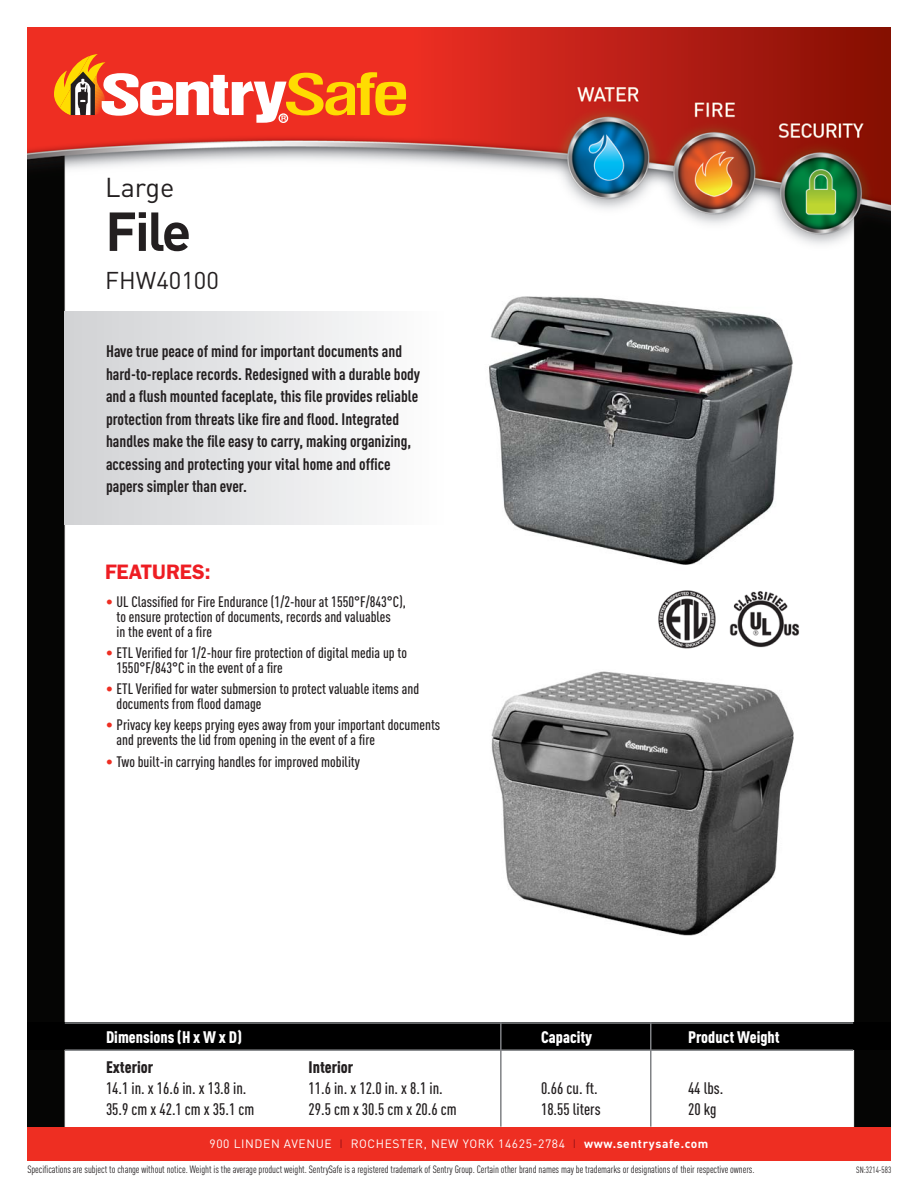
<style>
.page{position:relative;width:918px;height:1188px;background:#fff}
.page>*{position:absolute;margin:0;border:0;box-sizing:border-box;transform-origin:0 0}
.t1{font:700 54px "DIN";color:#231f20}
.t2{font:27px "DIN";color:#231f20}
.t3{font:24px "DIN";color:#231f20}
.t4{font:600 21px "Franklin Gothic";color:#ee1d23}
.t5{font:700 16.5px/22.5px "DIN Cond";color:#231f20}
.t6{font:500 16.5px "DIN Cond";color:#231f20}
.t7{font:900 16.5px "DIN Cond";color:#fff}
.t8{font:900 16.5px "DIN Cond";color:#231f20}
.t9{font:500 15px/15px "DIN Cond";color:#231f20}
.t10{font:12px "DIN";letter-spacing:.05em;color:#fff}
.t11{font:10.5px "DIN Cond";letter-spacing:-.005em;color:#231f20}
.t12{font:9px "DIN Cond";color:#231f20}
.s1{font-weight:700;color:#ee2e22}
.s2{color:#9c1418}
.s3{font-weight:700}
</style>
<div class="page">
<img style="left:27px;top:27px;width:864px;height:1101px">
<div style="left:27px;top:1128px;width:864px;height:33px;background:#ee2e22"></div>
<svg style="left:54px;top:54px;width:352px;height:69px"></svg>
<div style="left:65px;top:311px;width:383px;height:214px;background:linear-gradient(to right,#d0d2d4,#fefefe)"></div>
<img style="left:481px;top:287px;width:327px;height:283px">
<img style="left:487px;top:669px;width:311px;height:301px">
<img style="left:472px;top:582px;width:335px;height:76px">
<div style="left:27px;top:1022px;width:864px;height:27px;background:#000"></div>
<hr style="left:65px;top:1049px;width:788px;height:2px;background:#808285">
<hr style="left:500px;top:1022px;width:2px;height:105px;background:#808285">
<hr style="left:650px;top:1022px;width:2px;height:105px;background:#808285">
<hr style="left:65px;top:1022px;width:788px;height:2px;background:#808285">
<p class="t2" style="left:105px;top:170px;width:71px">Large</p>
<p class="t1" style="left:105px;top:196px;width:88px">File</p>
<p class="t3" style="left:105px;top:266px;width:115px">FHW40100</p>
<p class="t5" style="left:106px;top:339px;width:316px">Have true peace of mind for important documents and hard-to-replace records. Redesigned with a durable body and a flush mounted faceplate, this file provides reliable protection from threats like fire and flood. Integrated handles make the file easy to carry, making organizing, accessing and protecting your vital home and office papers simpler than ever.</p>
<p class="t4" style="left:105px;top:559px;width:107px">FEATURES:</p>
<p class="t9" style="left:117px;top:594px;width:291px;text-indent:-10px"><span class="s1">•</span> UL Classified for Fire Endurance (1/2-hour at 1550°F/843°C), to ensure protection of documents, records and valuables<br>in the event of a fire</p>
<p class="t9" style="left:117px;top:645px;width:292px;text-indent:-10px"><span class="s1">•</span> ETL Verified for 1/2-hour fire protection of digital media up to<br>1550°F/843°C in the event of a fire</p>
<p class="t9" style="left:117px;top:681px;width:304px;text-indent:-10px"><span class="s1">•</span> ETL Verified for water submersion to protect valuable items and documents from flood damage</p>
<p class="t9" style="left:117px;top:717px;width:325px;text-indent:-10px"><span class="s1">•</span> Privacy key keeps prying eyes away from your important documents and prevents the lid from opening in the event of a fire</p>
<p class="t9" style="left:106px;top:753px;width:255px"><span class="s1">•</span> Two built-in carrying handles for improved mobility</p>
<p class="t7" style="left:106px;top:1027px;width:137px">Dimensions (H x W x D)</p>
<p class="t7" style="left:541px;top:1027px;width:53px">Capacity</p>
<p class="t7" style="left:688px;top:1027px;width:93px">Product Weight</p>
<p class="t8" style="left:106px;top:1057px;width:49px">Exterior</p>
<p class="t8" style="left:309px;top:1057px;width:46px">Interior</p>
<p class="t6" style="left:106px;top:1078px;width:142px">14.1 in. x 16.6 in. x 13.8 in.</p>
<p class="t6" style="left:309px;top:1078px;width:136px">11.6 in. x 12.0 in. x 8.1 in.</p>
<p class="t6" style="left:541px;top:1078px;width:58px">0.66 cu. ft.</p>
<p class="t6" style="left:688px;top:1078px;width:37px">44 lbs.</p>
<p class="t6" style="left:106px;top:1099px;width:150px">35.9 cm x 42.1 cm x 35.1 cm</p>
<p class="t6" style="left:309px;top:1099px;width:150px">29.5 cm x 30.5 cm x 20.6 cm</p>
<p class="t6" style="left:541px;top:1099px;width:61px">18.55 liters</p>
<p class="t6" style="left:688px;top:1099px;width:30px">20 kg</p>
<p class="t10" style="left:210px;top:1137px;width:500px">900 LINDEN AVENUE <span class="s2">I</span> ROCHESTER, NEW YORK 14625-2784 <span class="s2">I</span> <span class="s3">www.sentrysafe.com</span></p>
<p class="t11" style="left:27px;top:1163px;width:729px">Specifications are subject to change without notice. Weight is the average product weight. SentrySafe is a registered trademark of Sentry Group. Certain other brand names may be trademarks or designations of their respective owners.</p>
<p class="t12" style="left:856px;top:1165px;width:37px">SN:3214-583</p>
</div>
